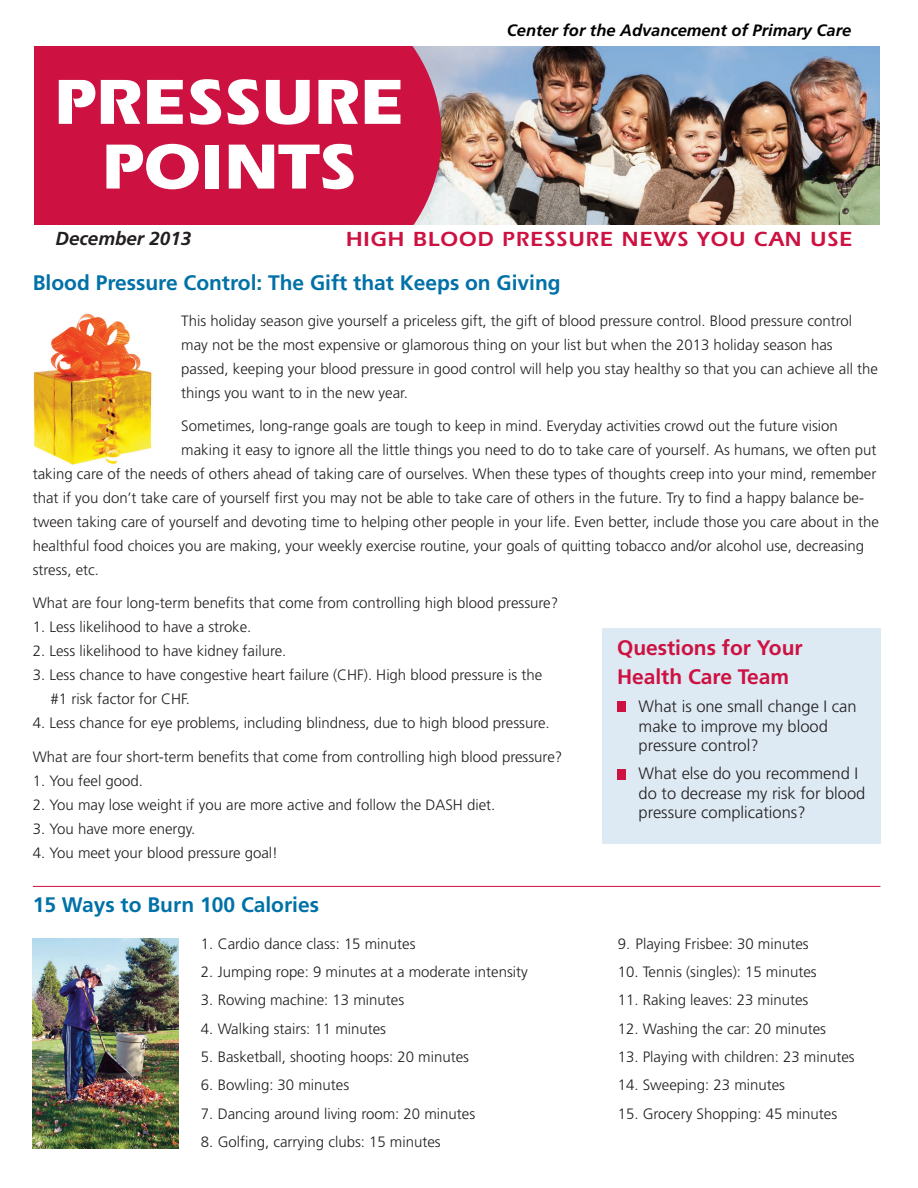
<style>
.page{position:relative;width:918px;height:1188px;background:#fff}
.page>*{position:absolute;margin:0;border:0;box-sizing:border-box;transform-origin:0 0}
.t1{font:700 65.85px/64.7px "Itc Eras";color:#fff;text-align:center}
.t2{font:600 21.15px "Itc Eras";letter-spacing:.05em;color:#cd1141}
.t3{font:700 21px "Frutiger";color:#0071a7}
.t4{font:700 21px/28.5px "Frutiger";color:#cd1141}
.t5{font:italic 700 18.75px "Frutiger";color:#231f20}
.t6{font:300 16.5px/19.5px "Frutiger";color:#231f20}
.t7{font:italic 700 16.5px "Frutiger";color:#000}
.t8{font:300 15px/24px "Frutiger";color:#231f20}
</style>
<div class="page">
<img style="left:441px;top:46px;width:438px;height:179px">
<div style="left:34px;top:35px;width:48px;height:202px;background:#cd1141"></div>
<div style="left:82px;top:46px;width:359px;height:179px;background:#cd1141"></div>
<div style="left:34px;top:6px;width:845px;height:40px;background:#fff"></div>
<div style="left:34px;top:225px;width:845px;height:44px;background:#fff"></div>
<hr style="left:33px;top:886px;width:847px;height:1px;background:#cd1141">
<div style="left:602px;top:628px;width:278px;height:215px;background:#dde9f3"></div>
<div style="left:617px;top:769px;width:9px;height:11px;background:#cd1141"></div>
<div style="left:617px;top:701px;width:9px;height:11px;background:#cd1141"></div>
<img style="left:33px;top:313px;width:119px;height:152px">
<img style="left:33px;top:938px;width:145px;height:211px">
<h1 class="t1" style="left:54px;top:76px;width:352px">PRESSURE<br>POINTS</h1>
<p class="t7" style="left:507px;top:24px;width:346px">Center for the Advancement of Primary Care</p>
<h2 class="t2" style="left:346px;top:232px;width:508px">HIGH BLOOD PRESSURE NEWS YOU CAN USE</h2>
<p class="t5" style="left:56px;top:231px;width:137px">December 2013</p>
<h3 class="t3" style="left:33px;top:275px;width:529px">Blood Pressure Control: The Gift that Keeps on Giving</h3>
<p class="t8" style="left:181px;top:310px;width:698px">This holiday season give yourself a priceless gift, the gift of blood pressure control. Blood pressure control may not be the most expensive or glamorous thing on your list but when the 2013 holiday season has passed, keeping your blood pressure in good control will help you stay healthy so that you can achieve all the things you want to in the new year.</p>
<p class="t8" style="left:181px;top:415px;width:658px">Sometimes, long-range goals are tough to keep in mind. Everyday activities crowd out the future vision</p>
<p class="t8" style="left:181px;top:439px;width:697px">making it easy to ignore all the little things you need to do to take care of yourself. As humans, we often put</p>
<p class="t8" style="left:33px;top:463px;width:845px">taking care of the needs of others ahead of taking care of ourselves. When these types of thoughts creep into your mind, remember</p>
<p class="t8" style="left:33px;top:487px;width:833px">that if you don’t take care of yourself first you may not be able to take care of others in the future. Try to find a happy balance be-</p>
<p class="t8" style="left:33px;top:511px;width:848px">tween taking care of yourself and devoting time to helping other people in your life. Even better, include those you care about in the</p>
<p class="t8" style="left:33px;top:535px;width:833px">healthful food choices you are making, your weekly exercise routine, your goals of quitting tobacco and/or alcohol use, decreasing</p>
<p class="t8" style="left:33px;top:559px;width:68px">stress, etc.</p>
<p class="t8" style="left:33px;top:592px;width:527px">What are four long-term benefits that come from controlling high blood pressure?</p>
<p class="t8" style="left:33px;top:616px;width:220px">1. Less likelihood to have a stroke.</p>
<p class="t8" style="left:33px;top:640px;width:255px">2. Less likelihood to have kidney failure.</p>
<p class="t8" style="left:51px;top:664px;width:493px;text-indent:-18px">3. Less chance to have congestive heart failure (CHF). High blood pressure is the #1 risk factor for CHF.</p>
<p class="t8" style="left:33px;top:712px;width:518px">4. Less chance for eye problems, including blindness, due to high blood pressure.</p>
<p class="t8" style="left:33px;top:746px;width:531px">What are four short-term benefits that come from controlling high blood pressure?</p>
<p class="t8" style="left:33px;top:770px;width:112px">1. You feel good.</p>
<p class="t8" style="left:33px;top:794px;width:464px">2. You may lose weight if you are more active and follow the DASH diet.</p>
<p class="t8" style="left:33px;top:818px;width:164px">3. You have more energy.</p>
<p class="t8" style="left:33px;top:842px;width:247px">4. You meet your blood pressure goal!</p>
<h3 class="t3" style="left:33px;top:897px;width:288px">15 Ways to Burn 100 Calories</h3>
<p class="t8" style="left:201px;top:933px;width:216px">1. Cardio dance class: 15 minutes</p>
<p class="t8" style="left:201px;top:961px;width:329px">2. Jumping rope: 9 minutes at a moderate intensity</p>
<p class="t8" style="left:201px;top:989px;width:205px">3. Rowing machine: 13 minutes</p>
<p class="t8" style="left:201px;top:1018px;width:187px">4. Walking stairs: 11 minutes</p>
<p class="t8" style="left:201px;top:1046px;width:270px">5. Basketball, shooting hoops: 20 minutes</p>
<p class="t8" style="left:201px;top:1074px;width:150px">6. Bowling: 30 minutes</p>
<p class="t8" style="left:201px;top:1103px;width:276px">7. Dancing around living room: 20 minutes</p>
<p class="t8" style="left:201px;top:1131px;width:241px">8. Golfing, carrying clubs: 15 minutes</p>
<h3 class="t4" style="left:617px;top:635px;width:187px">Questions for Your<br>Health Care Team</h3>
<p class="t6" style="left:639px;top:698px;width:219px">What is one small change I can make to improve my blood pressure control?</p>
<p class="t6" style="left:639px;top:765px;width:228px">What else do you recommend I do to decrease my risk for blood pressure complications?</p>
<p class="t8" style="left:618px;top:933px;width:192px">9. Playing Frisbee: 30 minutes</p>
<p class="t8" style="left:618px;top:961px;width:200px">10. Tennis (singles): 15 minutes</p>
<p class="t8" style="left:618px;top:989px;width:192px">11. Raking leaves: 23 minutes</p>
<p class="t8" style="left:618px;top:1018px;width:210px">12. Washing the car: 20 minutes</p>
<p class="t8" style="left:618px;top:1046px;width:238px">13. Playing with children: 23 minutes</p>
<p class="t8" style="left:618px;top:1074px;width:169px">14. Sweeping: 23 minutes</p>
<p class="t8" style="left:618px;top:1103px;width:221px">15. Grocery Shopping: 45 minutes</p>
</div>
